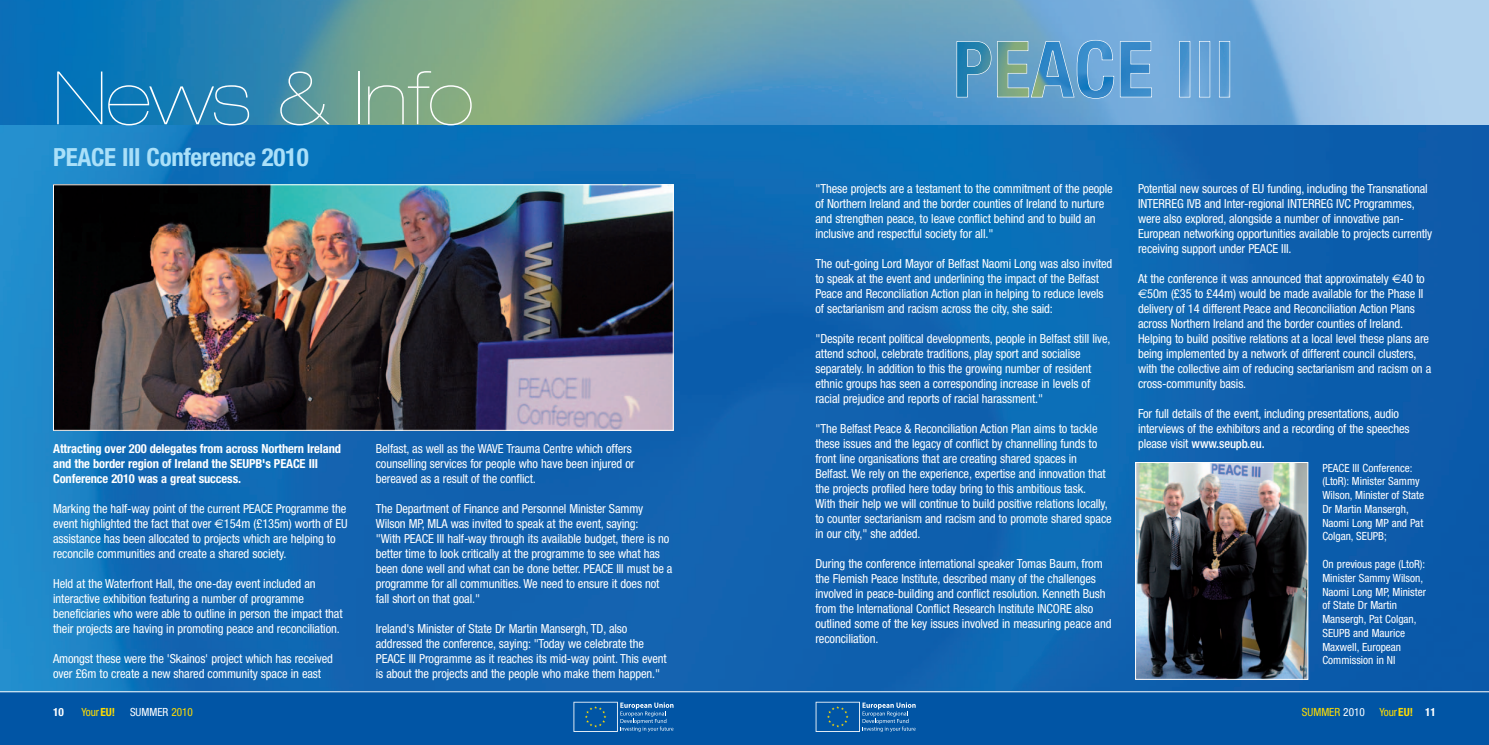
<style>
.page{position:relative;width:1489px;height:745px;background:#fff}
.page>*{position:absolute;margin:0;border:0;box-sizing:border-box;transform-origin:0 0}
.t1{font:900 expanded 73.75px "Helvetica Neue";color:#fff}
.t2{font:700 condensed 25px "Helvetica Neue";letter-spacing:-.015em;color:#aae0f9}
.t3{font:condensed 12.5px/15px "Helvetica Neue";letter-spacing:-.01em;color:#fff}
.t4{font:700 condensed 12.5px/15px "Helvetica Neue";letter-spacing:-.01em;color:#fff}
.t5{font:condensed 11.25px/13.8px "Helvetica Neue";color:#fff}
.t6{font:condensed 11.25px "Helvetica Neue";color:#ffdc01}
.t7{font:700 condensed 11.25px "Helvetica Neue";color:#fff}
.s1{font-family:"Euro Sans";font-stretch:normal}
.s2{font-weight:500}
.s3{font-weight:700}
.s4{color:#ffdc01}
.s5{color:#fff}
.s6{font-weight:700;color:#fff}
</style>
<div class="page">
<img style="left:0;top:124px;width:1488px;height:567px">
<svg style="left:0;top:0;width:1488px;height:124px;background:#619fb9"></svg>
<div style="left:744px;top:691px;width:744px;height:53px;background:#0155a5"></div>
<svg style="left:815px;top:701px;width:100px;height:30px"></svg>
<div style="left:0;top:691px;width:744px;height:53px;background:#0155a5"></div>
<svg style="left:573px;top:701px;width:100px;height:30px"></svg>
<img style="left:55px;top:186px;width:616px;height:242px">
<div style="left:53px;top:184px;width:620px;height:246px;border:1px solid #fff"></div>
<img style="left:1137px;top:464px;width:168px;height:213px">
<div style="left:1135px;top:462px;width:172px;height:217px;border:1px solid #fff"></div>
<hr style="left:0;top:691px;width:1488px;height:1px;background:#fff">
<svg style="left:956px;top:40px;width:274px;height:59px;background:#63a1ca"></svg>
<h1 class="t1" style="left:53px;top:71px;width:422px">News &amp; Info</h1>
<h2 class="t2" style="left:53px;top:147px;width:257px">PEACE III Conference 2010</h2>
<p class="t4" style="left:53px;top:441px;width:289px">Attracting over 200 delegates from across Northern Ireland and the border region of Ireland the SEUPB's PEACE III<br>Conference 2010 was a great success.</p>
<p class="t3" style="left:53px;top:501px;width:296px">Marking the half-way point of the current PEACE Programme the event highlighted the fact that over <span class="s1">€</span>154m (£135m) worth of EU assistance has been allocated to projects which are helping to reconcile communities and create a shared society.</p>
<p class="t3" style="left:53px;top:576px;width:291px">Held at the Waterfront Hall, the one-day event included an interactive exhibition featuring a number of programme beneficiaries who were able to outline in person the impact that their projects are having in promoting peace and reconciliation.</p>
<p class="t3" style="left:53px;top:651px;width:281px">Amongst these were the 'Skainos' project which has received over £6m to create a new shared community space in east</p>
<p class="t3" style="left:376px;top:441px;width:260px">Belfast, as well as the WAVE Trauma Centre which offers counselling services for people who have been injured or bereaved as a result of the conflict.</p>
<p class="t3" style="left:376px;top:501px;width:298px">The Department of Finance and Personnel Minister Sammy Wilson MP, MLA was invited to speak at the event, saying:<br>"With PEACE III half-way through its available budget, there is no better time to look critically at the programme to see what has been done well and what can be done better. PEACE III must be a programme for all communities. We need to ensure it does not fall short on that goal."</p>
<p class="t3" style="left:376px;top:621px;width:292px">Ireland's Minister of State Dr Martin Mansergh, TD, also addressed the conference, saying: "Today we celebrate the PEACE III Programme as it reaches its mid-way point. This event is about the projects and the people who make them happen."</p>
<p class="t3" style="left:815px;top:182px;width:299px">"These projects are a testament to the commitment of the people of Northern Ireland and the border counties of Ireland to nurture and strengthen peace, to leave conflict behind and to build an inclusive and respectful society for all."</p>
<p class="t3" style="left:815px;top:257px;width:298px">The out-going Lord Mayor of Belfast Naomi Long was also invited to speak at the event and underlining the impact of the Belfast Peace and Reconciliation Action plan in helping to reduce levels of sectarianism and racism across the city, she said:</p>
<p class="t3" style="left:815px;top:332px;width:297px">"Despite recent political developments, people in Belfast still live, attend school, celebrate traditions, play sport and socialise separately. In addition to this the growing number of resident ethnic groups has seen a corresponding increase in levels of racial prejudice and reports of racial harassment."</p>
<p class="t3" style="left:815px;top:422px;width:298px">"The Belfast Peace &amp; Reconciliation Action Plan aims to tackle these issues and the legacy of conflict by channelling funds to front line organisations that are creating shared spaces in Belfast. We rely on the experience, expertise and innovation that the projects profiled here today bring to this ambitious task.<br>With their help we will continue to build positive relations locally, to counter sectarianism and racism and to promote shared space in our city," she added.</p>
<p class="t3" style="left:815px;top:557px;width:297px">During the conference international speaker Tomas Baum, from the Flemish Peace Institute, described many of the challenges involved in peace-building and conflict resolution. Kenneth Bush from the International Conflict Research Institute INCORE also outlined some of the key issues involved in measuring peace and reconciliation.</p>
<p class="t3" style="left:1137px;top:182px;width:296px">Potential new sources of EU funding, including the Transnational INTERREG IVB and Inter-regional INTERREG IVC Programmes, were also explored, alongside a number of innovative pan-European networking opportunities available to projects currently receiving support under PEACE III.</p>
<p class="t3" style="left:1137px;top:272px;width:295px">At the conference it was announced that approximately <span class="s1">€</span>40 to <span class="s1">€</span>50m (£35 to £44m) would be made available for the Phase II delivery of 14 different Peace and Reconciliation Action Plans across Northern Ireland and the border counties of Ireland.<br>Helping to build positive relations at a local level these plans are being implemented by a network of different council clusters, with the collective aim of reducing sectarianism and racism on a cross-community basis.</p>
<p class="t3" style="left:1137px;top:407px;width:273px">For full details of the event, including presentations, audio interviews of the exhibitors and a recording of the speeches please visit <span class="s2">www.seupb.eu.</span></p>
<p class="t5" style="left:1322px;top:461px;width:103px">PEACE III Conference: (LtoR): Minister Sammy<br>Wilson, Minister of State<br>Dr Martin Mansergh,<br>Naomi Long MP and Pat<br>Colgan, SEUPB;</p>
<p class="t5" style="left:1322px;top:557px;width:105px">On previous page (LtoR):<br>Minister Sammy Wilson,<br>Naomi Long MP, Minister of State Dr Martin<br>Mansergh, Pat Colgan,<br>SEUPB and Maurice<br>Maxwell, European<br>Commission in NI</p>
<p class="t7" style="left:53px;top:708px;width:12px">10</p>
<p class="t6" style="left:81px;top:708px;width:35px">Your<span class="s3">EU!</span></p>
<p class="t5" style="left:130px;top:706px;width:64px">SUMMER <span class="s4">2010</span></p>
<p class="t6" style="left:1301px;top:708px;width:64px">SUMMER <span class="s5">2010</span></p>
<p class="t6" style="left:1379px;top:708px;width:58px">Your<span class="s3">EU!</span> <span class="s6">11</span></p>
</div>
